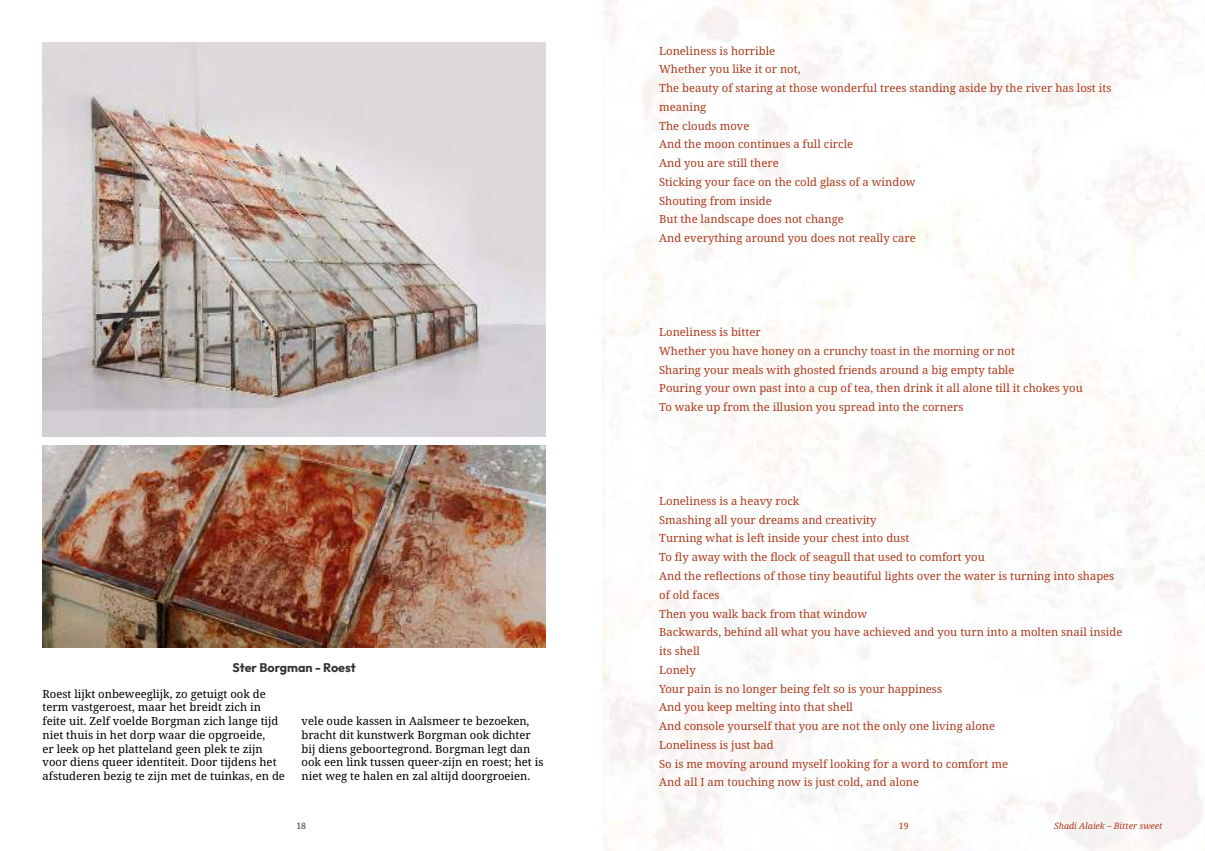
<style>
.page{position:relative;width:1205px;height:851px;background:#fff}
.page>*{position:absolute;margin:0;border:0;box-sizing:border-box;transform-origin:0 0}
.t1{font:700 12.5px "Outfit";color:#333}
.t2{font:11.25px/18.8px "Noto Serif";color:#ac3b1f}
.t3{font:11.25px/13.8px "Noto Serif";color:#000}
.t4{font:italic 8.75px "Noto Serif";color:#ac3b1f}
.t5{font:8.75px "Noto Serif";color:#333}
.t6{font:8.75px "Noto Serif";color:#ac3b1f}
</style>
<div class="page">
<img style="left:43px;top:43px;width:503px;height:393px">
<img style="left:43px;top:445px;width:503px;height:202px">
<p class="t2" style="left:659px;top:41px;width:454px">Loneliness is horrible<br>Whether you like it or not,<br>The beauty of staring at those wonderful trees standing aside by the river has lost its meaning<br>The clouds move<br>And the moon continues a full circle<br>And you are still there<br>Sticking your face on the cold glass of a window<br>Shouting from inside<br>But the landscape does not change<br>And everything around you does not really care</p>
<p class="t1" style="left:232px;top:661px;width:125px">Ster Borgman - Roest</p>
<p class="t3" style="left:43px;top:686px;width:244px">Roest lijkt onbeweeglijk, zo getuigt ook de term vastgeroest, maar het breidt zich in feite uit. Zelf voelde Borgman zich lange tijd niet thuis in het dorp waar die opgroeide,<br>er leek op het platteland geen plek te zijn voor diens queer identiteit. Door tijdens het afstuderen bezig te zijn met de tuinkas, en de</p>
<p class="t3" style="left:302px;top:714px;width:243px">vele oude kassen in Aalsmeer te bezoeken, bracht dit kunstwerk Borgman ook dichter bij diens geboortegrond. Borgman legt dan ook een link tussen queer-zijn en roest; het is niet weg te halen en zal altijd doorgroeien.</p>
<p class="t2" style="left:659px;top:323px;width:425px">Loneliness is bitter<br>Whether you have honey on a crunchy toast in the morning or not<br>Sharing your meals with ghosted friends around a big empty table<br>Pouring your own past into a cup of tea, then drink it all alone till it chokes you To wake up from the illusion you spread into the corners</p>
<p class="t2" style="left:659px;top:492px;width:465px">Loneliness is a heavy rock<br>Smashing all your dreams and creativity<br>Turning what is left inside your chest into dust<br>To fly away with the flock of seagull that used to comfort you<br>And the reflections of those tiny beautiful lights over the water is turning into shapes of old faces<br>Then you walk back from that window<br>Backwards, behind all what you have achieved and you turn into a molten snail inside its shell<br>Lonely<br>Your pain is no longer being felt so is your happiness<br>And you keep melting into that shell<br>And console yourself that you are not the only one living alone<br>Loneliness is just bad<br>So is me moving around myself looking for a word to comfort me<br>And all I am touching now is just cold, and alone</p>
<p class="t5" style="left:296px;top:820px;width:11px">18</p>
<p class="t6" style="left:899px;top:820px;width:11px">19</p>
<p class="t4" style="left:1054px;top:820px;width:110px">Shadi Alaiek – Bitter sweet</p>
</div>
